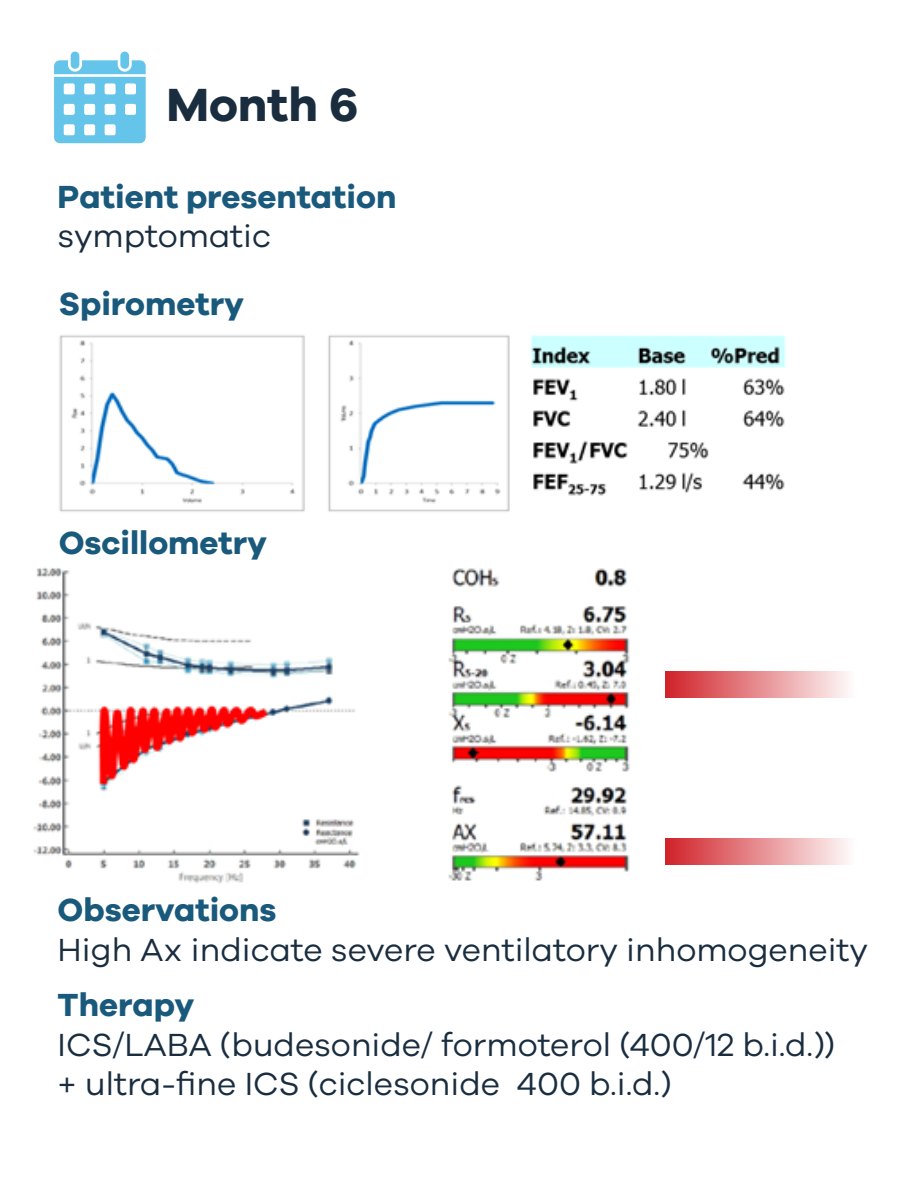
<style>
.page{position:relative;width:918px;height:1188px;background:#fff}
.page>*{position:absolute;margin:0;border:0;box-sizing:border-box;transform-origin:0 0}
.t1{font:700 48px "Galano Grotesque";color:#192d3f}
.t2{font:33px/39.6px "Galano Grotesque";color:#192d3f}
.t3{font:700 33px "Galano Grotesque";color:#19597c}
</style>
<div class="page">
<img style="left:33px;top:567px;width:597px;height:317px">
<svg style="left:54px;top:52px;width:92px;height:91px"></svg>
<img style="left:59px;top:335px;width:727px;height:177px">
<div style="left:666px;top:671px;width:189px;height:27px;background:linear-gradient(to right,#d1232a,#fefcfc)"></div>
<div style="left:666px;top:838px;width:189px;height:27px;background:linear-gradient(to right,#d1232a,#fefcfc)"></div>
<p class="t1" style="left:166px;top:75px;width:194px">Month 6</p>
<p class="t3" style="left:58px;top:176px;width:340px">Patient presentation</p>
<p class="t2" style="left:58px;top:215px;width:215px">symptomatic</p>
<p class="t3" style="left:59px;top:284px;width:187px">Spirometry</p>
<p class="t3" style="left:59px;top:522px;width:210px">Oscillometry</p>
<p class="t3" style="left:58px;top:890px;width:220px">Observations</p>
<p class="t2" style="left:58px;top:929px;width:812px">High Ax indicate severe ventilatory inhomogeneity</p>
<p class="t3" style="left:58px;top:985px;width:138px">Therapy</p>
<p class="t2" style="left:58px;top:1024px;width:779px">ICS/LABA (budesonide/ formoterol (400/12 b.i.d.)) + ultra-fine ICS (ciclesonide 400 b.i.d.)</p>
</div>
